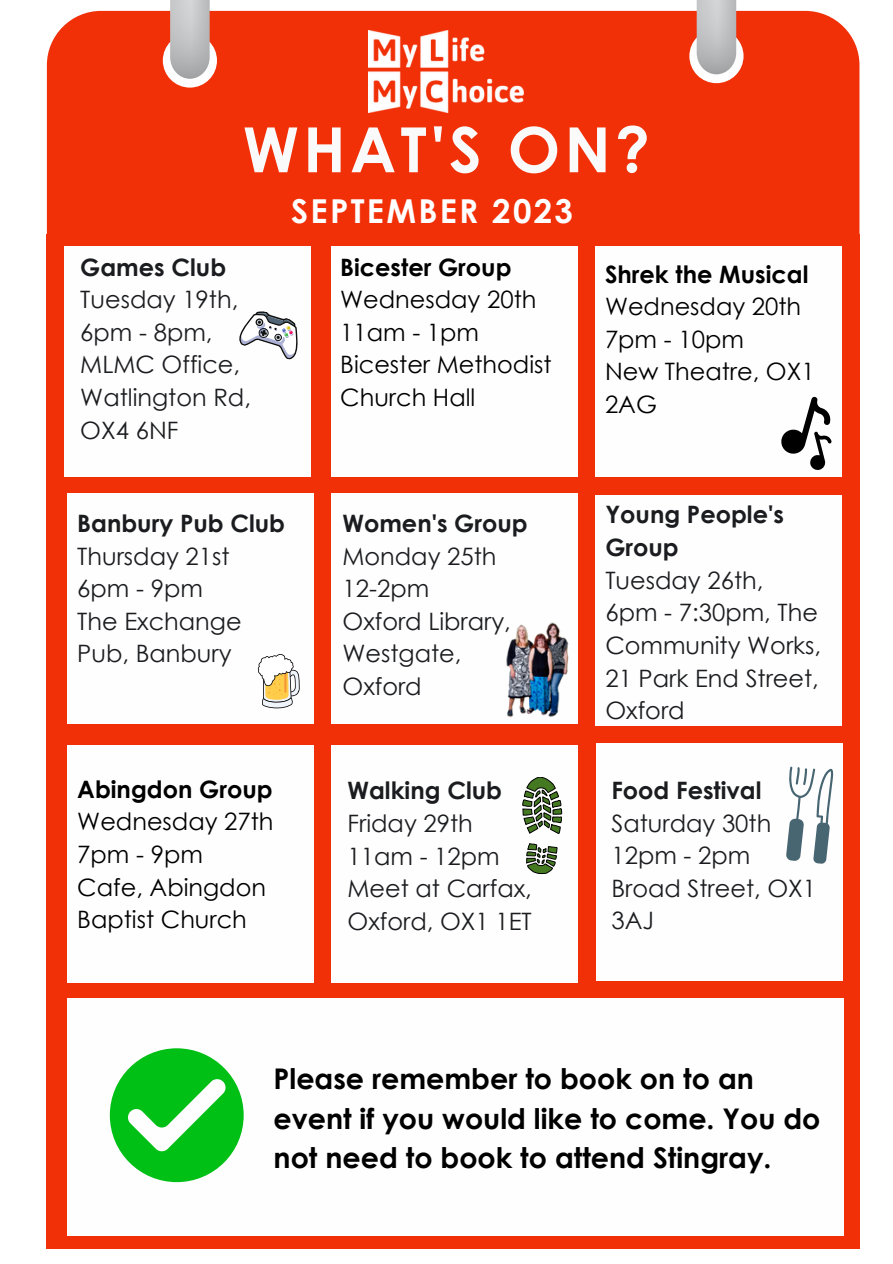
<style>
.page{position:relative;width:893px;height:1264px;background:#fff}
.page>*{position:absolute;margin:0;border:0;box-sizing:border-box;transform-origin:0 0}
.t1{font:700 62.4px "Century Gothic";letter-spacing:.07em;color:#fafafa}
.t2{font:700 33px "Century Gothic";letter-spacing:.07em;color:#fff}
.t3{font:700 28.5px/39.3px "Century Gothic";color:#000}
.t4{font:24px/32.5px "Century Gothic";color:#1b1c1f}
.t5{font:24px/32.5px "Century Gothic";color:#000}
.t6{font:700 24px/32.5px "Century Gothic";color:#1b1c1f}
.t7{font:700 24px "Century Gothic";color:#000}
</style>
<div class="page">
<div style="left:47px;top:11px;width:812px;height:224px;background:#f13007"></div>
<div style="left:163px;top:33px;width:54px;height:55px;background:#fefefe;border-radius:50%"></div>
<img style="left:170px;top:0;width:40px;height:79px">
<div style="left:689px;top:29px;width:54px;height:54px;background:#fefefe;border-radius:50%"></div>
<img style="left:696px;top:0;width:40px;height:74px">
<div style="left:47px;top:235px;width:813px;height:1014px;background:#f13007"></div>
<img style="left:368px;top:30px;width:155px;height:82px">
<div style="left:65px;top:247px;width:246px;height:230px;background:#fefefe"></div>
<div style="left:331px;top:247px;width:246px;height:230px;background:#fefefe"></div>
<div style="left:595px;top:247px;width:246px;height:230px;background:#fefefe"></div>
<div style="left:67px;top:493px;width:246px;height:231px;background:#fefefe"></div>
<div style="left:331px;top:493px;width:246px;height:231px;background:#fefefe"></div>
<div style="left:595px;top:495px;width:246px;height:230px;background:#fefefe"></div>
<div style="left:67px;top:745px;width:246px;height:238px;background:#fefefe"></div>
<div style="left:331px;top:745px;width:246px;height:238px;background:#fefefe"></div>
<div style="left:596px;top:742px;width:246px;height:238px;background:#fefefe"></div>
<div style="left:67px;top:998px;width:777px;height:237px;background:#fefefe"></div>
<svg style="left:110px;top:1048px;width:134px;height:134px"></svg>
<img style="left:506px;top:621px;width:72px;height:97px">
<svg style="left:239px;top:311px;width:59px;height:49px"></svg>
<svg style="left:522px;top:777px;width:40px;height:56px"></svg>
<svg style="left:526px;top:843px;width:31px;height:30px"></svg>
<svg style="left:786px;top:766px;width:47px;height:97px"></svg>
<svg style="left:781px;top:396px;width:50px;height:74px"></svg>
<svg style="left:257px;top:654px;width:43px;height:54px"></svg>
<p class="t1" style="left:243px;top:109px;width:408px">WHAT'S ON?</p>
<p class="t2" style="left:291px;top:190px;width:283px">SEPTEMBER 2023</p>
<p class="t6" style="left:80px;top:250px;width:147px">Games Club</p>
<p class="t4" style="left:80px;top:282px;width:172px">Tuesday 19th,<br>6pm - 8pm,<br>MLMC Office,<br>Watlington Rd,<br>OX4 6NF</p>
<p class="t6" style="left:77px;top:506px;width:209px">Banbury Pub Club</p>
<p class="t4" style="left:77px;top:539px;width:154px">Thursday 21st</p>
<p class="t4" style="left:77px;top:571px;width:127px">6pm - 9pm</p>
<p class="t4" style="left:77px;top:604px;width:166px">The Exchange<br>Pub, Banbury</p>
<p class="t7" style="left:77px;top:773px;width:197px">Abingdon Group</p>
<p class="t5" style="left:77px;top:804px;width:198px">Wednesday 27th</p>
<p class="t5" style="left:77px;top:837px;width:127px">7pm - 9pm</p>
<p class="t5" style="left:77px;top:869px;width:190px">Cafe, Abingdon<br>Baptist Church</p>
<p class="t7" style="left:340px;top:251px;width:173px">Bicester Group</p>
<p class="t5" style="left:340px;top:282px;width:198px">Wednesday 20th</p>
<p class="t5" style="left:340px;top:315px;width:140px">11am - 1pm</p>
<p class="t5" style="left:340px;top:347px;width:213px">Bicester Methodist<br>Church Hall</p>
<p class="t6" style="left:342px;top:506px;width:187px">Women's Group</p>
<p class="t4" style="left:342px;top:539px;width:155px">Monday 25th</p>
<p class="t4" style="left:342px;top:571px;width:88px">12-2pm</p>
<p class="t4" style="left:342px;top:604px;width:170px">Oxford Library,<br>Westgate,</p>
<p class="t4" style="left:342px;top:669px;width:81px">Oxford</p>
<p class="t6" style="left:347px;top:773px;width:156px">Walking Club</p>
<p class="t4" style="left:347px;top:806px;width:127px">Friday 29th</p>
<p class="t4" style="left:347px;top:839px;width:154px">11am - 12pm</p>
<p class="t4" style="left:347px;top:871px;width:186px">Meet at Carfax,<br>Oxford, OX1 1ET</p>
<p class="t7" style="left:605px;top:258px;width:205px">Shrek the Musical</p>
<p class="t5" style="left:605px;top:289px;width:198px">Wednesday 20th</p>
<p class="t5" style="left:605px;top:322px;width:140px">7pm - 10pm</p>
<p class="t5" style="left:605px;top:355px;width:211px">New Theatre, OX1<br>2AG</p>
<p class="t6" style="left:605px;top:497px;width:180px">Young People's<br>Group</p>
<p class="t4" style="left:605px;top:563px;width:159px">Tuesday 26th,</p>
<p class="t4" style="left:605px;top:595px;width:217px">6pm - 7:30pm, The<br>Community Works,<br>21 Park End Street,<br>Oxford</p>
<p class="t6" style="left:611px;top:773px;width:152px">Food Festival</p>
<p class="t4" style="left:611px;top:805px;width:161px">Saturday 30th</p>
<p class="t4" style="left:611px;top:838px;width:140px">12pm - 2pm</p>
<p class="t4" style="left:611px;top:871px;width:206px">Broad Street, OX1<br>3AJ</p>
<p class="t3" style="left:273px;top:1058px;width:548px">Please remember to book on to an event if you would like to come. You do not need to book to attend Stingray.</p>
</div>
